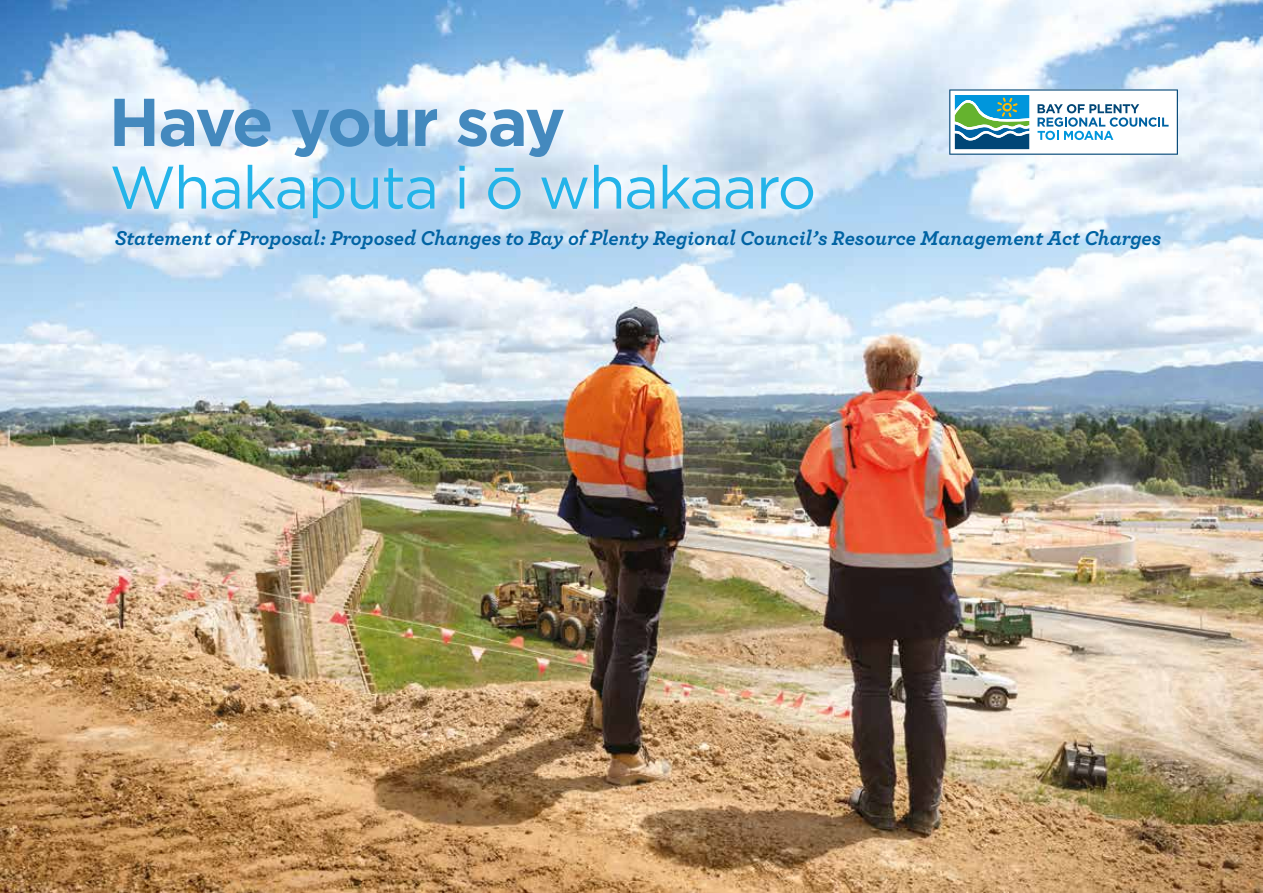
<style>
.page{position:relative;width:1263px;height:893px;background:#fff}
.page>*{position:absolute;margin:0;border:0;box-sizing:border-box;transform-origin:0 0}
.t1{font:700 67.5px "Gotham";letter-spacing:-.035em;color:#4489be}
.t2{font:60px "Gotham";letter-spacing:-.025em;color:#24b4e9}
.t3{font:italic 700 21px "Archer";color:#0063a3}
</style>
<div class="page">
<img style="left:0;top:0;width:1263px;height:893px">
<svg style="left:949px;top:89px;width:229px;height:66px"></svg>
<div style="left:104px;top:155px;width:718px;height:72px;background:#fff;opacity:.75"></div>
<h1 class="t1" style="left:109px;top:77px;width:458px">Have your say</h1>
<h2 class="t2" style="left:109px;top:149px;width:708px">Whakaputa i ō whakaaro</h2>
<p class="t3" style="left:115px;top:222px;width:1048px">Statement of Proposal: Proposed Changes to Bay of Plenty Regional Council’s Resource Management Act Charges</p>
</div>
